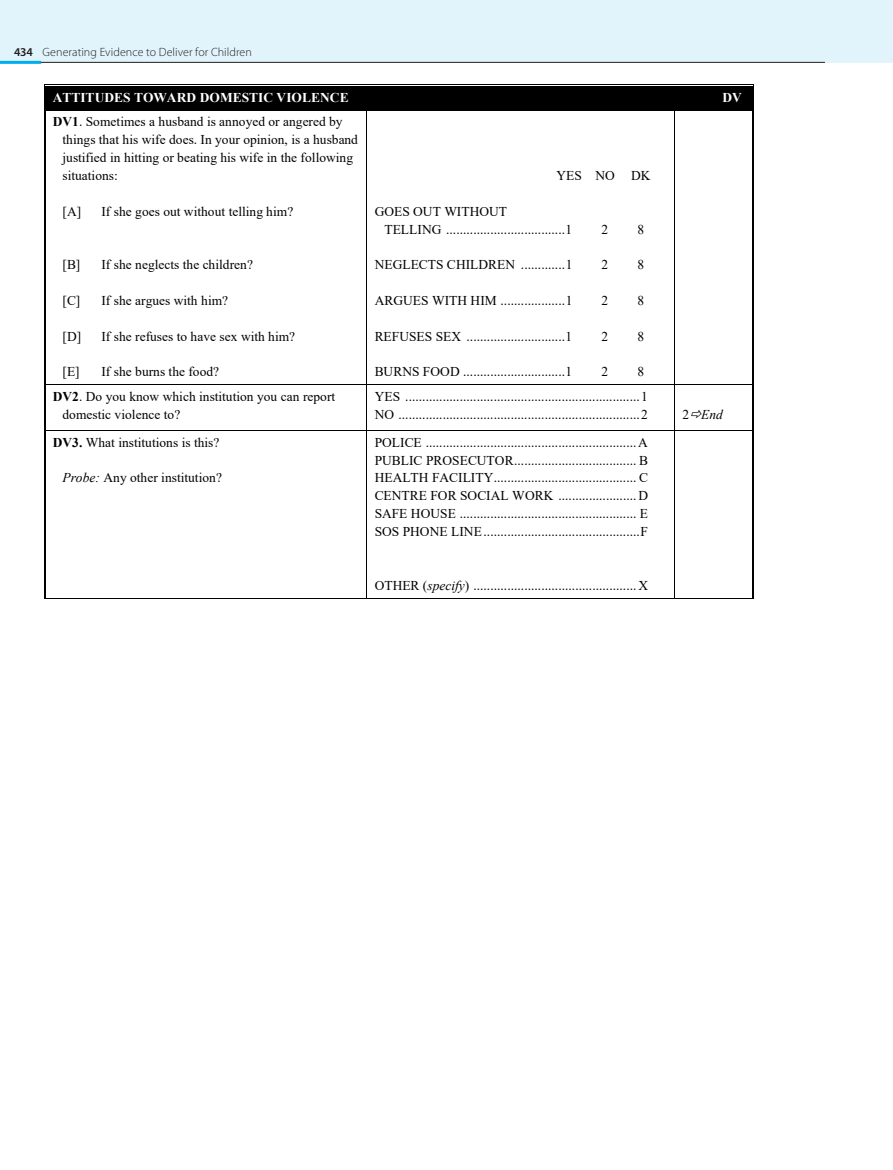
<style>
.page{position:relative;width:893px;height:1170px;background:#fff}
.page>*{position:absolute;margin:0;border:0;box-sizing:border-box;transform-origin:0 0}
.t1{font:13.5px/17.9px "Times New Roman";color:#000}
.t2{font:700 13.5px "Times New Roman";color:#fff}
.t3{font:italic 13.5px "Times New Roman";color:#000}
.t4{font:300 12px "Myriad Pro";letter-spacing:.005em;color:#231f20}
.s1{font-weight:600}
.s2{font-weight:700}
.s3{font-style:italic}
.s4{font-style:normal}
</style>
<div class="page">
<div style="left:0;top:0;width:893px;height:62px;background:#e1f4fc"></div>
<hr style="left:0;top:61px;width:41px;height:3px;background:#00aeef">
<hr style="left:41px;top:62px;width:784px;height:1px;background:#231f20">
<div style="left:53px;top:89px;width:692px;height:18px;background:#000"></div>
<hr style="left:46px;top:84px;width:706px;height:1px;background:#000">
<hr style="left:46px;top:86px;width:706px;height:3px;background:#000">
<hr style="left:45px;top:107px;width:708px;height:3px;background:#000">
<svg style="left:44px;top:84px;width:2px;height:30px"></svg>
<hr style="left:46px;top:110px;width:321px;height:1px;background:#000">
<hr style="left:367px;top:110px;width:307px;height:1px;background:#000">
<hr style="left:675px;top:110px;width:77px;height:1px;background:#000">
<svg style="left:752px;top:84px;width:2px;height:30px"></svg>
<hr style="left:45px;top:114px;width:1px;height:270px;background:#000">
<hr style="left:44px;top:114px;width:1px;height:270px;background:#000">
<hr style="left:367px;top:114px;width:1px;height:270px;background:#000">
<hr style="left:674px;top:114px;width:1px;height:270px;background:#000">
<hr style="left:753px;top:114px;width:1px;height:270px;background:#000">
<hr style="left:752px;top:114px;width:1px;height:270px;background:#000">
<hr style="left:46px;top:384px;width:321px;height:1px;background:#000">
<hr style="left:367px;top:384px;width:307px;height:1px;background:#000">
<hr style="left:675px;top:384px;width:77px;height:1px;background:#000">
<hr style="left:45px;top:388px;width:1px;height:42px;background:#000">
<hr style="left:44px;top:388px;width:1px;height:42px;background:#000">
<hr style="left:367px;top:388px;width:1px;height:42px;background:#000">
<hr style="left:674px;top:388px;width:1px;height:42px;background:#000">
<hr style="left:753px;top:388px;width:1px;height:42px;background:#000">
<hr style="left:752px;top:388px;width:1px;height:42px;background:#000">
<hr style="left:46px;top:430px;width:321px;height:1px;background:#000">
<hr style="left:367px;top:430px;width:307px;height:1px;background:#000">
<hr style="left:675px;top:430px;width:77px;height:1px;background:#000">
<hr style="left:45px;top:434px;width:1px;height:163px;background:#000">
<hr style="left:44px;top:434px;width:1px;height:163px;background:#000">
<hr style="left:44px;top:597px;width:323px;height:1px;background:#000">
<hr style="left:367px;top:434px;width:1px;height:163px;background:#000">
<hr style="left:367px;top:597px;width:307px;height:1px;background:#000">
<hr style="left:674px;top:434px;width:1px;height:163px;background:#000">
<hr style="left:675px;top:597px;width:77px;height:1px;background:#000">
<hr style="left:753px;top:434px;width:1px;height:163px;background:#000">
<hr style="left:752px;top:434px;width:1px;height:163px;background:#000">
<p class="t4" style="left:14px;top:45px;width:239px"><span class="s1">434</span> Generating Evidence to Deliver for Children</p>
<p class="t2" style="left:53px;top:88px;width:297px">ATTITUDES TOWARD DOMESTIC VIOLENCE</p>
<p class="t2" style="left:722px;top:88px;width:21px">DV</p>
<p class="t1" style="left:62px;top:112px;width:297px;text-indent:-10px"><span class="s2">DV1</span>. Sometimes a husband is annoyed or angered by things that his wife does. In your opinion, is a husband justified in hitting or beating his wife in the following situations:</p>
<p class="t1" style="left:62px;top:202px;width:20px">[A]</p>
<p class="t1" style="left:101px;top:202px;width:193px">If she goes out without telling him?</p>
<p class="t1" style="left:556px;top:166px;width:96px">YES NO DK</p>
<p class="t1" style="left:384px;top:201px;width:189px;text-indent:-10px">GOES OUT WITHOUT<br>TELLING ................................... 1</p>
<p class="t1" style="left:602px;top:220px;width:8px">2</p>
<p class="t1" style="left:637px;top:220px;width:8px">8</p>
<p class="t1" style="left:62px;top:255px;width:19px">[B]</p>
<p class="t1" style="left:101px;top:255px;width:153px">If she neglects the children?</p>
<p class="t1" style="left:62px;top:291px;width:19px">[C]</p>
<p class="t1" style="left:101px;top:291px;width:128px">If she argues with him?</p>
<p class="t1" style="left:62px;top:327px;width:20px">[D]</p>
<p class="t1" style="left:101px;top:327px;width:195px">If she refuses to have sex with him?</p>
<p class="t1" style="left:62px;top:362px;width:19px">[E]</p>
<p class="t1" style="left:101px;top:362px;width:119px">If she burns the food?</p>
<p class="t1" style="left:375px;top:255px;width:199px">NEGLECTS CHILDREN ............. 1</p>
<p class="t1" style="left:602px;top:255px;width:8px">2</p>
<p class="t1" style="left:637px;top:255px;width:8px">8</p>
<p class="t1" style="left:375px;top:291px;width:199px">ARGUES WITH HIM ................... 1</p>
<p class="t1" style="left:602px;top:291px;width:8px">2</p>
<p class="t1" style="left:637px;top:291px;width:8px">8</p>
<p class="t1" style="left:375px;top:327px;width:199px">REFUSES SEX ............................. 1</p>
<p class="t1" style="left:602px;top:327px;width:8px">2</p>
<p class="t1" style="left:637px;top:327px;width:8px">8</p>
<p class="t1" style="left:375px;top:362px;width:199px">BURNS FOOD .............................. 1</p>
<p class="t1" style="left:602px;top:362px;width:8px">2</p>
<p class="t1" style="left:637px;top:362px;width:8px">8</p>
<p class="t1" style="left:62px;top:387px;width:274px;text-indent:-10px"><span class="s2">DV2</span>. Do you know which institution you can report domestic violence to?</p>
<p class="t1" style="left:375px;top:387px;width:275px">YES ..................................................................... 1<br>NO ....................................................................... 2</p>
<p class="t1" style="left:53px;top:433px;width:168px"><span class="s2">DV3.</span> What institutions is this?</p>
<p class="t1" style="left:62px;top:468px;width:161px"><span class="s3">Probe:</span> Any other institution?</p>
<p class="t1" style="left:375px;top:433px;width:275px;text-align:justify">POLICE .............................................................. A PUBLIC PROSECUTOR .................................... B HEALTH FACILITY .......................................... C CENTRE FOR SOCIAL WORK ....................... D SAFE HOUSE .................................................... E SOS PHONE LINE .............................................. F</p>
<p class="t1" style="left:375px;top:575px;width:275px">OTHER (<span class="s3">specify</span>) ................................................ X</p>
<p class="t3" style="left:682px;top:405px;width:42px"><span class="s4">2</span> End</p>
</div>
